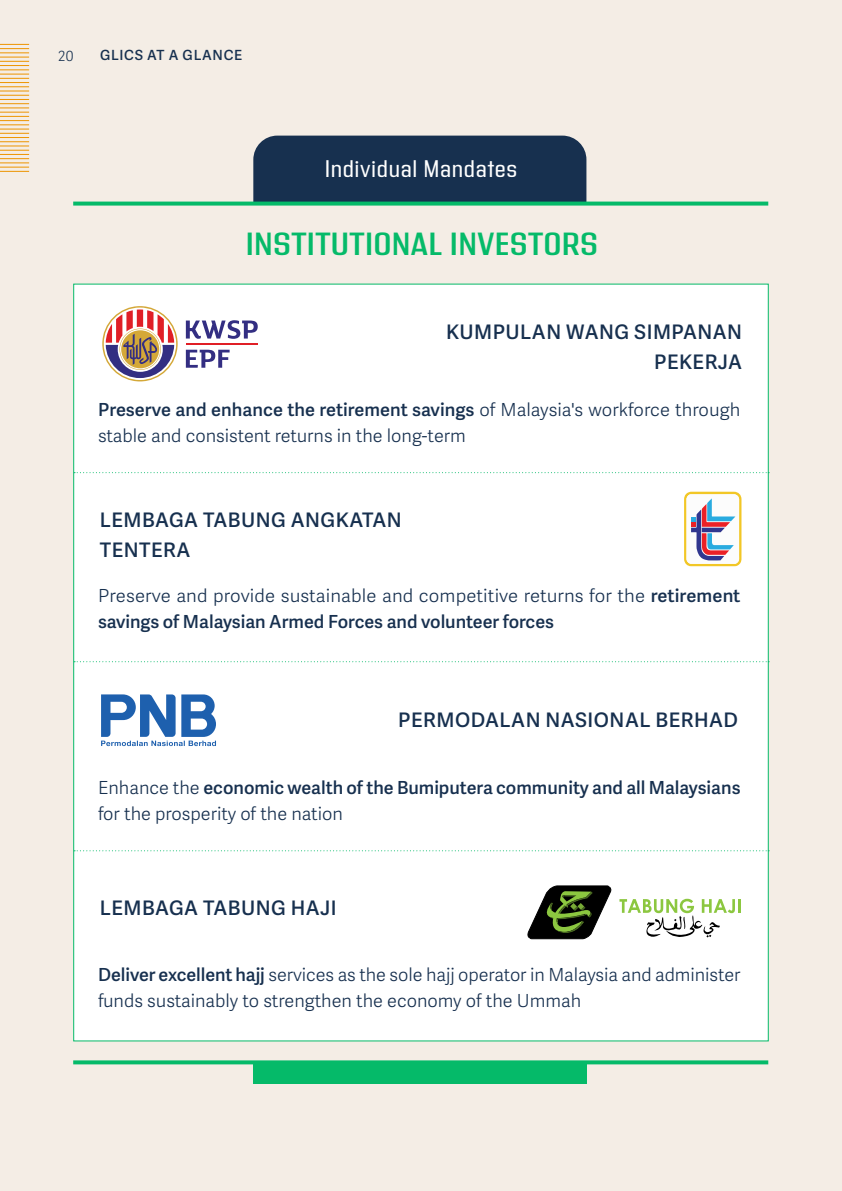
<style>
.page{position:relative;width:842px;height:1191px;background:#f4ede5}
.page>*{position:absolute;margin:0;border:0;box-sizing:border-box;transform-origin:0 0}
.t1{font:600 32px "Address Sans Pro";letter-spacing:.01em;color:#05ba69}
.t2{font:24px "Address Sans Pro";letter-spacing:.025em;color:#fff}
.t3{font:600 20px/30px "Adelle Sans";letter-spacing:.025em;color:#17304f;text-align:right}
.t4{font:300 18px/26px "Adelle Sans";color:#17304f}
.t5{font:600 18px/26px "Adelle Sans";color:#17304f}
.t6{font:600 14px "Adelle Sans";letter-spacing:.05em;color:#17304f}
.t7{font:300 14px "Adelle Sans";color:#17304f}
.s1{font-weight:600}
.s2{font-weight:300}
</style>
<div class="page">
<div style="left:73px;top:284px;width:696px;height:757px;background:#fff;border:1px solid #05ba69"></div>
<svg style="left:102px;top:306px;width:76px;height:75px"></svg>
<svg style="left:186px;top:350px;width:44px;height:18px"></svg>
<svg style="left:186px;top:320px;width:72px;height:19px"></svg>
<hr style="left:186px;top:343px;width:71px;height:2px;background:#e01f26">
<svg style="left:101px;top:694px;width:115px;height:52px"></svg>
<svg style="left:527px;top:885px;width:85px;height:54px"></svg>
<svg style="left:619px;top:898px;width:121px;height:39px"></svg>
<svg style="left:74px;top:472px;width:695px;height:1px"></svg>
<svg style="left:74px;top:661px;width:695px;height:1px"></svg>
<svg style="left:74px;top:850px;width:695px;height:1px"></svg>
<svg style="left:684px;top:492px;width:57px;height:74px"></svg>
<div style="left:253px;top:136px;width:333px;height:66px;background:#17304f"></div>
<div style="left:253px;top:1062px;width:333px;height:22px;background:#05ba69"></div>
<svg style="left:73px;top:202px;width:695px;height:4px;background:#1ebf76"></svg>
<svg style="left:73px;top:1060px;width:695px;height:4px;fill:#05ba69"></svg>
<svg style="left:0;top:44px;width:29px;height:128px"></svg>
<p class="t7" style="left:58px;top:46px;width:17px">20</p>
<p class="t6" style="left:100px;top:45px;width:144px">GLICS AT A GLANCE</p>
<p class="t2" style="left:325px;top:156px;width:194px">Individual Mandates</p>
<p class="t1" style="left:246px;top:226px;width:354px">INSTITUTIONAL INVESTORS</p>
<p class="t3" style="left:446px;top:316px;width:298px">KUMPULAN WANG SIMPANAN<br>PEKERJA</p>
<p class="t4" style="left:98px;top:396px;width:644px"><span class="s1">Preserve and enhance the retirement savings</span> of Malaysia's workforce through stable and consistent returns in the long-term</p>
<p class="t3" style="left:100px;top:504px;width:303px;text-align:left">LEMBAGA TABUNG ANGKATAN<br>TENTERA</p>
<p class="t5" style="left:98px;top:581px;width:644px"><span class="s2">Preserve and provide sustainable and competitive returns for the</span> retirement savings of Malaysian Armed Forces and volunteer forces</p>
<p class="t3" style="left:398px;top:704px;width:341px">PERMODALAN NASIONAL BERHAD</p>
<p class="t5" style="left:98px;top:773px;width:644px"><span class="s2">Enhance the</span> economic wealth of the Bumiputera community and all Malaysians <span class="s2">for the prosperity of the nation</span></p>
<p class="t3" style="left:100px;top:892px;width:238px">LEMBAGA TABUNG HAJI</p>
<p class="t4" style="left:98px;top:961px;width:644px"><span class="s1">Deliver excellent hajj</span> services as the sole hajj operator in Malaysia and administer funds sustainably to strengthen the economy of the Ummah</p>
</div>
